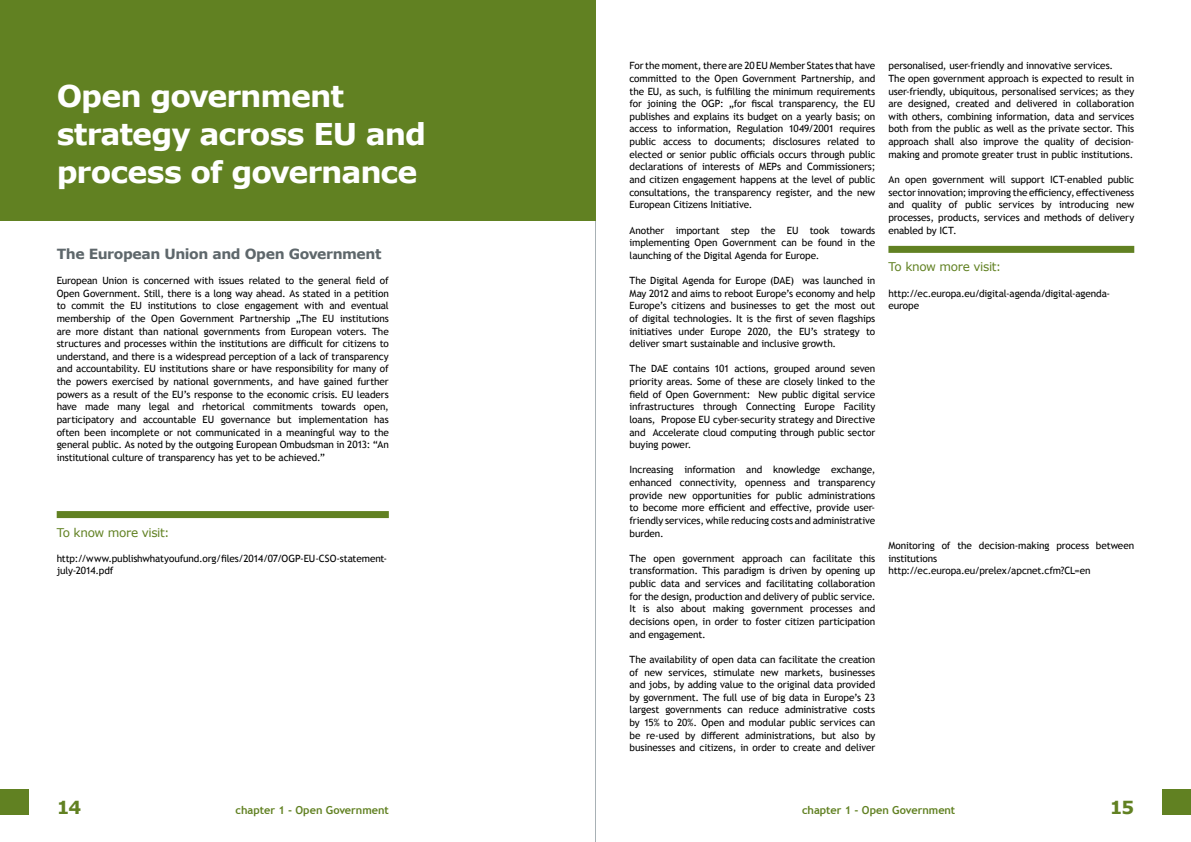
<style>
.page{position:relative;width:1191px;height:842px;background:#fff}
.page>*{position:absolute;margin:0;border:0;box-sizing:border-box;transform-origin:0 0}
.heading_1{font:700 30px/37.9px "Verdana";letter-spacing:-.035em;color:#fff}
.t1{font:700 18px "Verdana";color:#618122}
.heading_2{font:700 14px "Verdana";letter-spacing:-.03em;color:#5e676b}
.to_know_more{font:12px "Verdana";letter-spacing:-.03em;color:#618122}
.t2{font:700 11px "Trebuchet MS";letter-spacing:-.005em;color:#618122}
.t3{font:10px/12.6px "Trebuchet MS";letter-spacing:-.01em;color:#000;text-align:justify}
</style>
<div class="page">
<div style="left:1162px;top:789px;width:29px;height:25px;background:#618122"></div>
<div style="left:0;top:789px;width:28px;height:25px;background:#618122"></div>
<hr style="left:595px;top:0;width:1px;height:842px;background:#a8b1b5">
<div style="left:0;top:0;width:595px;height:221px;background:#618122"></div>
<div style="left:57px;top:511px;width:332px;height:7px;background:#618122"></div>
<div style="left:888px;top:246px;width:246px;height:7px;background:#618122"></div>
<p class="heading_1" style="left:57px;top:77px;width:371px">Open government strategy across EU and process of governance</p>
<p class="heading_2" style="left:57px;top:244px;width:326px">The European Union and Open Government</p>
<p class="t3" style="left:57px;top:274px;width:334px">European Union is concerned with issues related to the general field of Open Government. Still, there is a long way ahead. As stated in a petition to commit the EU institutions to close engagement with and eventual membership of the Open Government Partnership „The EU institutions are more distant than national governments from European voters. The structures and processes within the institutions are difficult for citizens to understand, and there is a widespread perception of a lack of transparency and accountability. EU institutions share or have responsibility for many of the powers exercised by national governments, and have gained further powers as a result of the EU’s response to the economic crisis. EU leaders have made many legal and rhetorical commitments towards open, participatory and accountable EU governance but implementation has often been incomplete or not communicated in a meaningful way to the general public. As noted by the outgoing European Ombudsman in 2013: “An institutional culture of transparency has yet to be achieved.”</p>
<p class="to_know_more" style="left:57px;top:524px;width:114px">To know more visit:</p>
<p class="t3" style="left:57px;top:552px;width:332px">http://www.publishwhatyoufund.org/files/2014/07/OGP-EU-CSO-statement&shy;july-2014.pdf</p>
<p class="t3" style="left:629px;top:59px;width:247px">For the moment, there are 20 EU Member States that have committed to the Open Government Partnership, and the EU, as such, is fulfilling the minimum requirements for joining the OGP: „for fiscal transparency, the EU publishes and explains its budget on a yearly basis; on access to information, Regulation 1049/2001 requires public access to documents; disclosures related to elected or senior public officials occurs through public declarations of interests of MEPs and Commissioners; and citizen engagement happens at the level of public consultations, the transparency register, and the new European Citizens Initiative.</p>
<p class="t3" style="left:629px;top:224px;width:247px">Another important step the EU took towards implementing Open Government can be found in the launching of the Digital Agenda for Europe.</p>
<p class="t3" style="left:629px;top:274px;width:247px">The Digital Agenda for Europe (DAE) was launched in May 2012 and aims to reboot Europe’s economy and help Europe’s citizens and businesses to get the most out of digital technologies. It is the first of seven flagships initiatives under Europe 2020, the EU’s strategy to deliver smart sustainable and inclusive growth.</p>
<p class="t3" style="left:629px;top:362px;width:247px">The DAE contains 101 actions, grouped around seven priority areas. Some of these are closely linked to the field of Open Government: New public digital service infrastructures through Connecting Europe Facility loans, Propose EU cyber-security strategy and Directive and Accelerate cloud computing through public sector buying power.</p>
<p class="t3" style="left:629px;top:463px;width:247px">Increasing information and knowledge exchange, enhanced connectivity, openness and transparency provide new opportunities for public administrations to become more efficient and effective, provide user&shy;friendly services, while reducing costs and administrative burden.</p>
<p class="t3" style="left:629px;top:552px;width:247px">The open government approach can facilitate this transformation. This paradigm is driven by opening up public data and services and facilitating collaboration for the design, production and delivery of public service.<br>It is also about making government processes and decisions open, in order to foster citizen participation and engagement.</p>
<p class="t3" style="left:629px;top:653px;width:247px">The availability of open data can facilitate the creation of new services, stimulate new markets, businesses and jobs, by adding value to the original data provided by government. The full use of big data in Europe’s 23 largest governments can reduce administrative costs by 15% to 20%. Open and modular public services can be re-used by different administrations, but also by businesses and citizens, in order to create and deliver</p>
<p class="t3" style="left:888px;top:59px;width:226px">personalised, user-friendly and innovative services.</p>
<p class="t3" style="left:888px;top:72px;width:247px">The open government approach is expected to result in user-friendly, ubiquitous, personalised services; as they are designed, created and delivered in collaboration with others, combining information, data and services both from the public as well as the private sector. This approach shall also improve the quality of decision&shy;making and promote greater trust in public institutions.</p>
<p class="t3" style="left:888px;top:173px;width:247px">An open government will support ICT-enabled public sector innovation; improving the efficiency, effectiveness and quality of public services by introducing new processes, products, services and methods of delivery enabled by ICT.</p>
<p class="to_know_more" style="left:888px;top:259px;width:114px">To know more visit:</p>
<p class="t3" style="left:888px;top:287px;width:223px">http://ec.europa.eu/digital-agenda/digital-agenda&shy;europe</p>
<p class="t3" style="left:888px;top:539px;width:247px">Monitoring of the decision-making process between institutions</p>
<p class="t3" style="left:888px;top:564px;width:204px">http://ec.europa.eu/prelex/apcnet.cfm?CL=en</p>
<h2 class="t1" style="left:57px;top:795px;width:26px">14</h2>
<p class="t2" style="left:236px;top:804px;width:155px">chapter 1 - Open Government</p>
<p class="t2" style="left:802px;top:804px;width:155px">chapter 1 - Open Government</p>
<h2 class="t1" style="left:1109px;top:795px;width:26px">15</h2>
</div>
